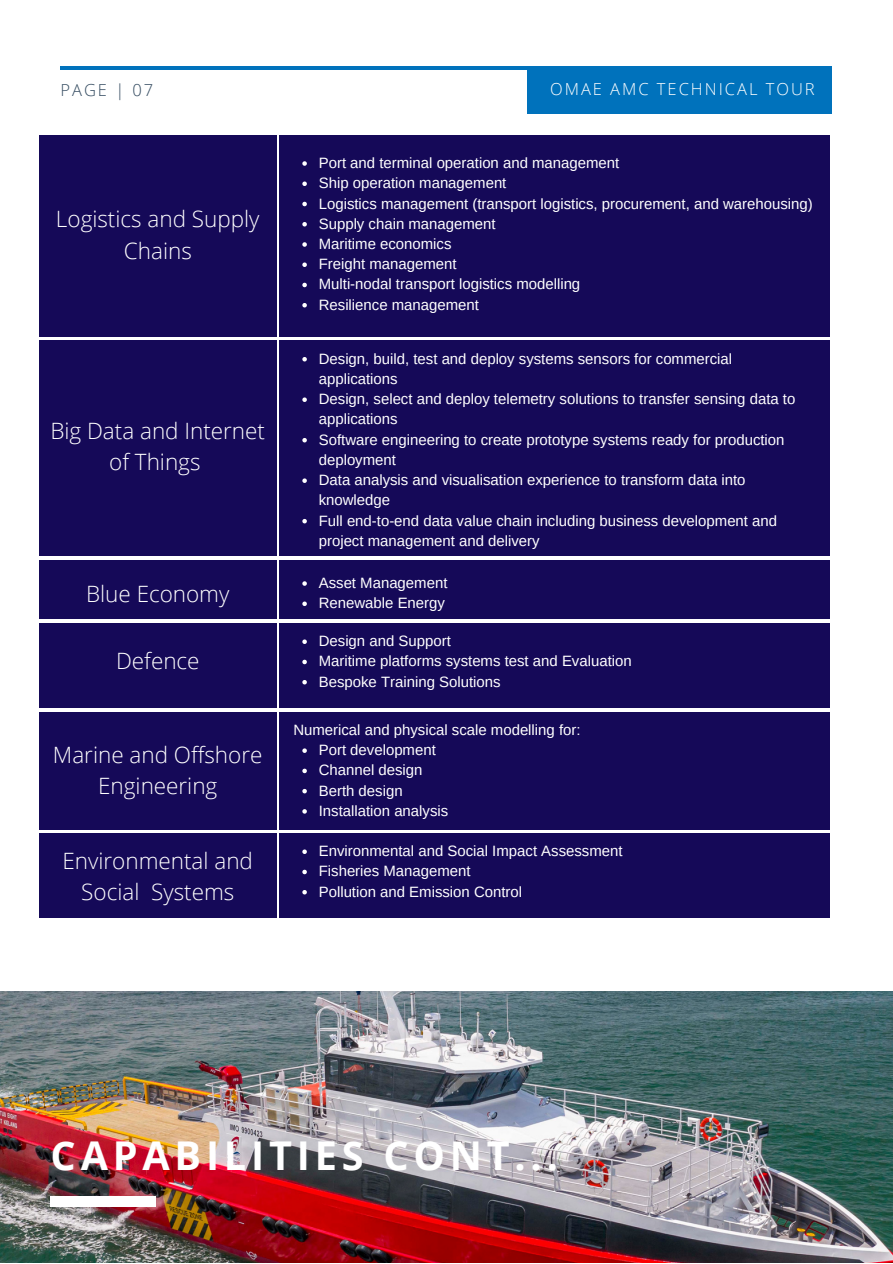
<style>
.page{position:relative;width:893px;height:1264px;background:#fff}
.page>*{position:absolute;margin:0;border:0;box-sizing:border-box;transform-origin:0 0}
.t1{font:700 39.6px "Open Sans";letter-spacing:.12em;color:#fff}
.t2{font:300 22.5px/31.5px "Open Sans";color:#fff;text-align:center}
.t3{font:300 16.5px "Open Sans";letter-spacing:.12em;color:#fff}
.t4{font:300 16.5px "Open Sans";letter-spacing:.12em;color:#364d62}
.t5{font:15px/20.2px "Arimo";color:#fff}
</style>
<div class="page">
<img style="left:0;top:991px;width:892px;height:271px">
<div style="left:50px;top:1196px;width:106px;height:10px;background:#fff"></div>
<div style="left:39px;top:135px;width:237px;height:202px;background:#150958"></div>
<div style="left:279px;top:135px;width:550px;height:202px;background:#150958"></div>
<div style="left:39px;top:341px;width:237px;height:215px;background:#150958"></div>
<div style="left:279px;top:341px;width:550px;height:215px;background:#150958"></div>
<div style="left:39px;top:560px;width:237px;height:59px;background:#150958"></div>
<div style="left:279px;top:560px;width:550px;height:59px;background:#150958"></div>
<svg style="left:302px;top:161px;width:5px;height:5px"></svg>
<svg style="left:302px;top:181px;width:5px;height:5px"></svg>
<svg style="left:302px;top:202px;width:5px;height:4px"></svg>
<svg style="left:302px;top:222px;width:5px;height:4px"></svg>
<svg style="left:302px;top:242px;width:5px;height:5px"></svg>
<svg style="left:302px;top:262px;width:5px;height:5px"></svg>
<svg style="left:302px;top:283px;width:5px;height:4px"></svg>
<svg style="left:302px;top:303px;width:5px;height:4px"></svg>
<svg style="left:302px;top:357px;width:5px;height:4px"></svg>
<svg style="left:302px;top:397px;width:5px;height:5px"></svg>
<svg style="left:302px;top:438px;width:5px;height:4px"></svg>
<svg style="left:302px;top:478px;width:5px;height:5px"></svg>
<svg style="left:302px;top:519px;width:5px;height:4px"></svg>
<svg style="left:302px;top:581px;width:5px;height:5px"></svg>
<svg style="left:302px;top:601px;width:5px;height:5px"></svg>
<div style="left:39px;top:833px;width:237px;height:84px;background:#150958"></div>
<div style="left:279px;top:833px;width:550px;height:84px;background:#150958"></div>
<svg style="left:302px;top:849px;width:5px;height:5px"></svg>
<svg style="left:302px;top:869px;width:5px;height:5px"></svg>
<svg style="left:302px;top:890px;width:5px;height:4px"></svg>
<div style="left:39px;top:623px;width:237px;height:85px;background:#150958"></div>
<div style="left:279px;top:623px;width:550px;height:85px;background:#150958"></div>
<svg style="left:302px;top:639px;width:5px;height:5px"></svg>
<svg style="left:302px;top:659px;width:5px;height:5px"></svg>
<svg style="left:302px;top:680px;width:5px;height:4px"></svg>
<div style="left:39px;top:712px;width:237px;height:117px;background:#150958"></div>
<div style="left:279px;top:712px;width:550px;height:117px;background:#150958"></div>
<svg style="left:302px;top:748px;width:5px;height:5px"></svg>
<svg style="left:302px;top:768px;width:5px;height:5px"></svg>
<svg style="left:302px;top:789px;width:5px;height:4px"></svg>
<svg style="left:302px;top:809px;width:5px;height:4px"></svg>
<hr style="left:60px;top:66px;width:770px;height:4px;background:#0072bc">
<div style="left:527px;top:66px;width:305px;height:47px;background:#0072bc"></div>
<p class="t4" style="left:60px;top:79px;width:94px">PAGE | 07</p>
<p class="t3" style="left:550px;top:78px;width:266px">OMAE AMC TECHNICAL TOUR</p>
<h2 class="t2" style="left:56px;top:203px;width:205px">Logistics and Supply<br>Chains</h2>
<h2 class="t2" style="left:50px;top:414px;width:216px">Big Data and Internet of Things</h2>
<p class="t5" style="left:319px;top:153px;width:495px">Port and terminal operation and management<br>Ship operation management<br>Logistics management (transport logistics, procurement, and warehousing)<br>Supply chain management<br>Maritime economics<br>Freight management<br>Multi-nodal transport logistics modelling<br>Resilience management</p>
<p class="t5" style="left:319px;top:348px;width:478px">Design, build, test and deploy systems sensors for commercial applications<br>Design, select and deploy telemetry solutions to transfer sensing data to applications<br>Software engineering to create prototype systems ready for production deployment<br>Data analysis and visualisation experience to transform data into knowledge<br>Full end-to-end data value chain including business development and project management and delivery</p>
<h2 class="t2" style="left:86px;top:577px;width:145px">Blue Economy</h2>
<p class="t5" style="left:319px;top:572px;width:130px">Asset Management<br>Renewable Energy</p>
<h2 class="t2" style="left:116px;top:644px;width:85px">Defence</h2>
<p class="t5" style="left:319px;top:631px;width:314px">Design and Support<br>Maritime platforms systems test and Evaluation<br>Bespoke Training Solutions</p>
<p class="t5" style="left:293px;top:719px;width:289px">Numerical and physical scale modelling for:</p>
<h2 class="t2" style="left:53px;top:738px;width:211px">Marine and Offshore<br>Engineering</h2>
<p class="t5" style="left:319px;top:739px;width:131px">Port development<br>Channel design<br>Berth design<br>Installation analysis</p>
<h2 class="t2" style="left:62px;top:844px;width:192px">Environmental and<br>Social Systems</h2>
<p class="t5" style="left:319px;top:840px;width:305px">Environmental and Social Impact Assessment<br>Fisheries Management<br>Pollution and Emission Control</p>
<h1 class="t1" style="left:51px;top:1128px;width:509px">CAPABILITIES CONT...</h1>
</div>
